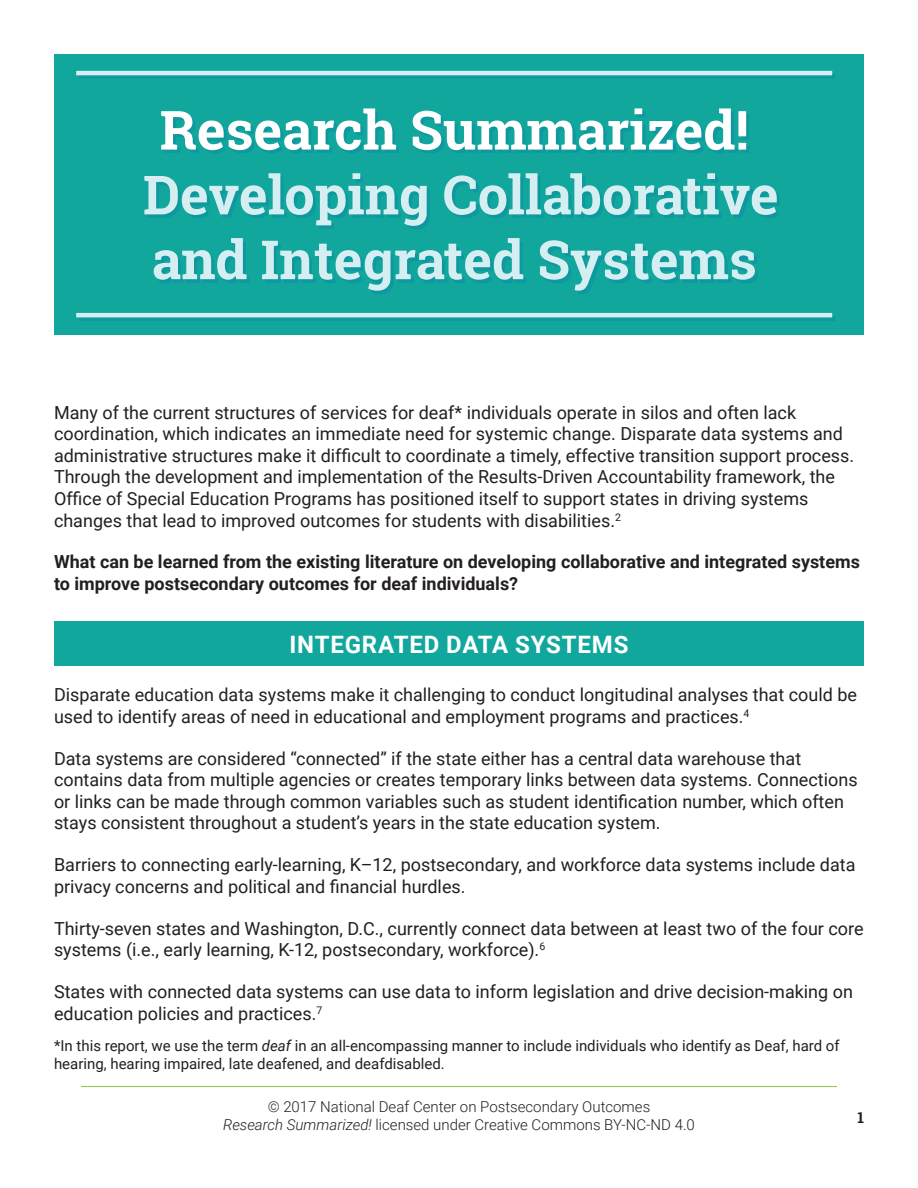
<style>
.page{position:relative;width:918px;height:1188px;background:#fff}
.page>*{position:absolute;margin:0;border:0;box-sizing:border-box;transform-origin:0 0}
.Title_2{font:700 54px/64.8px "Roboto Slab";color:#d5eef1;text-align:center}
.t1{font:700 24px "Roboto";letter-spacing:.035em;color:#fff}
.t2{font:18px/21.6px "Roboto";color:#231f20}
.t3{font:700 18px/21.6px "Roboto";color:#231f20}
.t4{font:15px/18px "Roboto";color:#231f20}
.t5{font:300 15px/18px "Roboto";color:#231f20;text-align:center}
.Header_Right_Aligned{font:700 15px "Roboto Slab";color:#231f20}
.s1{color:#fff}
.s2{font-style:italic}
</style>
<div class="page">
<hr style="left:81px;top:1086px;width:756px;height:1px;background:#8bc63e">
<div style="left:54px;top:621px;width:810px;height:45px;background:#12a79d"></div>
<div style="left:54px;top:54px;width:810px;height:280px;background:#12a79d"></div>
<div style="left:79px;top:74px;width:757px;height:247px;background:#0161aa;opacity:.21"></div>
<hr style="left:76px;top:71px;width:756px;height:4px;background:#d5eef1">
<hr style="left:76px;top:313px;width:756px;height:4px;background:#d5eef1">
<p class="Title_2" style="left:143px;top:97px;width:637px"><span class="s1">Research Summarized!<br></span>Developing Collaborative and Integrated Systems</p>
<p class="t2" style="left:54px;top:401px;width:802px">Many of the current structures of services for deaf* individuals operate in silos and often lack coordination, which indicates an immediate need for systemic change. Disparate data systems and administrative structures make it difficult to coordinate a timely, effective transition support process.<br>Through the development and implementation of the Results-Driven Accountability framework, the Office of Special Education Programs has positioned itself to support states in driving systems changes that lead to improved outcomes for students with disabilities.<sup>2</sup></p>
<p class="t3" style="left:54px;top:550px;width:807px">What can be learned from the existing literature on developing collaborative and integrated systems to improve postsecondary outcomes for deaf individuals?</p>
<h2 class="t1" style="left:289px;top:627px;width:341px">INTEGRATED DATA SYSTEMS</h2>
<p class="t2" style="left:54px;top:683px;width:805px">Disparate education data systems make it challenging to conduct longitudinal analyses that could be used to identify areas of need in educational and employment programs and practices.<sup>4</sup></p>
<p class="t2" style="left:54px;top:747px;width:805px">Data systems are considered “connected” if the state either has a central data warehouse that contains data from multiple agencies or creates temporary links between data systems. Connections or links can be made through common variables such as student identification number, which often stays consistent throughout a student’s years in the state education system.</p>
<p class="t2" style="left:54px;top:853px;width:803px">Barriers to connecting early-learning, K–12, postsecondary, and workforce data systems include data privacy concerns and political and financial hurdles.</p>
<p class="t2" style="left:54px;top:917px;width:811px">Thirty-seven states and Washington, D.C., currently connect data between at least two of the four core systems (i.e., early learning, K-12, postsecondary, workforce).<sup>6</sup></p>
<p class="t2" style="left:54px;top:980px;width:801px">States with connected data systems can use data to inform legislation and drive decision-making on education policies and practices.<sup>7</sup></p>
<p class="t4" style="left:54px;top:1036px;width:787px">*In this report, we use the term <span class="s2">deaf</span> in an all-encompassing manner to include individuals who identify as Deaf, hard of hearing, hearing impaired, late deafened, and deafdisabled.</p>
<p class="t5" style="left:223px;top:1097px;width:473px">© 2017 National Deaf Center on Postsecondary Outcomes<br><span class="s2">Research Summarized!</span> licensed under Creative Commons BY-NC-ND 4.0</p>
<p class="Header_Right_Aligned" style="left:857px;top:1107px;width:8px">1</p>
</div>
